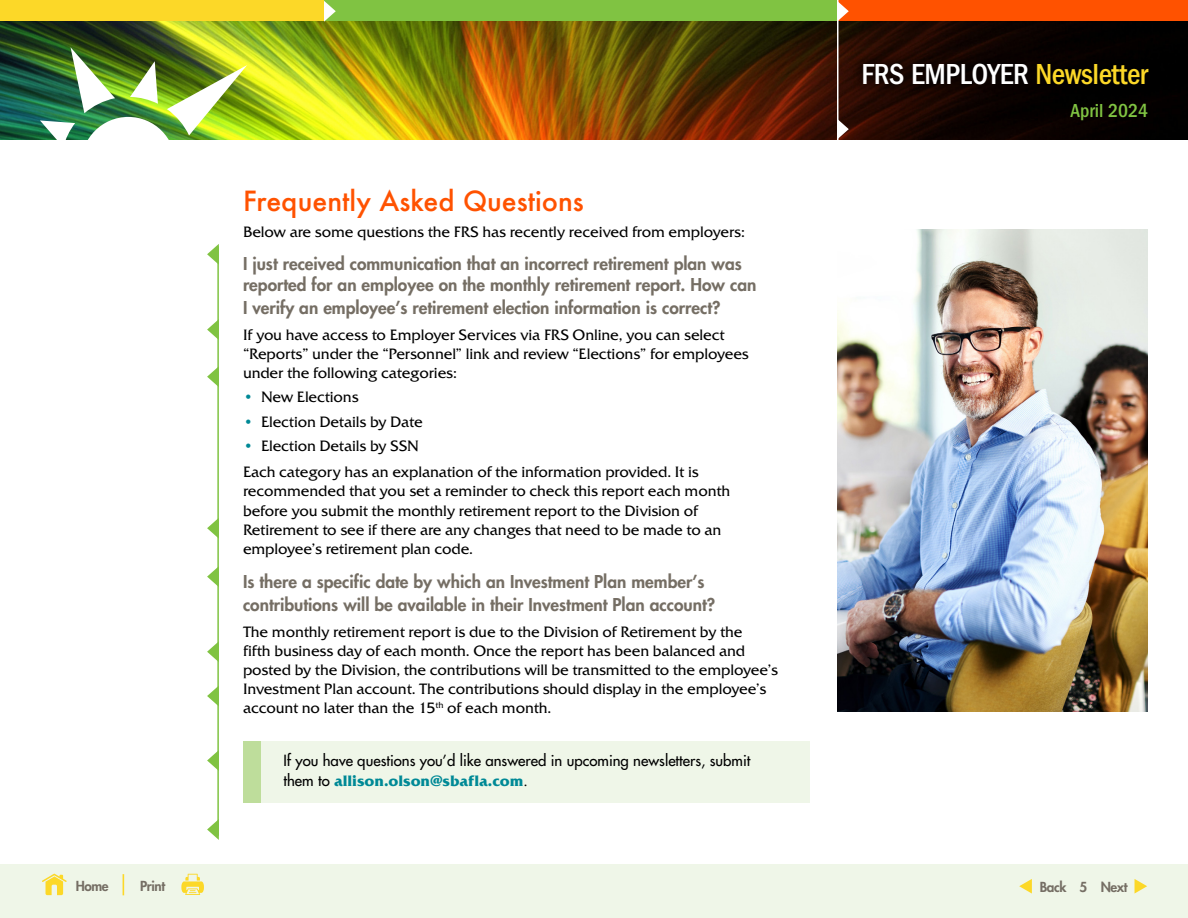
<style>
.page{position:relative;width:1188px;height:918px;background:#fff}
.page>*{position:absolute;margin:0;border:0;box-sizing:border-box;transform-origin:0 0}
.t1{font:500 condensed 30px "Franklin Gothic";letter-spacing:-.015em;color:#fff}
.t2{font:500 27px "Futura";color:#ff5200}
.t3{font:500 condensed 19.5px "Franklin Gothic";color:#80c342}
.t4{font:800 17.25px/21.8px "Futura";color:#756e64}
.t5{font:15px/19.2px "Friz Quadrata";letter-spacing:-.01em;color:#000}
.t6{font:15px "Futura";color:#000}
.t7{font:700 15px "Friz Quadrata";color:#008996}
.t8{font:800 13.5px "Futura";letter-spacing:-.03em;color:#756e64}
.s1{color:#008996}
.s2{font-family:"Futura";font-weight:400;color:#000}
.s3{color:#fcd828}
</style>
<div class="page">
<img style="left:0;top:21px;width:1188px;height:119px">
<div style="left:0;top:0;width:329px;height:21px;background:#fcd828"></div>
<div style="left:324px;top:0;width:518px;height:21px;background:#80c342"></div>
<div style="left:838px;top:0;width:350px;height:21px;background:#ff5200"></div>
<svg style="left:324px;top:1px;width:12px;height:21px"></svg>
<svg style="left:838px;top:1px;width:11px;height:21px"></svg>
<svg style="left:838px;top:119px;width:11px;height:21px"></svg>
<hr style="left:837px;top:0;width:1px;height:153px;background:#fff">
<svg style="left:853px;top:54px;width:305px;height:40px;background:#0b0200"></svg>
<svg style="left:130px;top:61px;width:28px;height:43px"></svg>
<svg style="left:71px;top:47px;width:44px;height:66px"></svg>
<img style="left:167px;top:65px;width:80px;height:70px">
<svg style="left:40px;top:120px;width:35px;height:20px"></svg>
<div style="left:81px;top:117px;width:94px;height:94px;background:#fff;border-radius:50%"></div>
<div style="left:243px;top:741px;width:567px;height:62px;background:#eff6e8"></div>
<div style="left:243px;top:741px;width:18px;height:62px;background:#bedd9b"></div>
<img style="left:837px;top:230px;width:310px;height:482px">
<div style="left:0;top:864px;width:1188px;height:54px;background:#eff6e8"></div>
<svg style="left:123px;top:874px;width:1px;height:21px"></svg>
<svg style="left:181px;top:874px;width:23px;height:21px"></svg>
<svg style="left:42px;top:874px;width:25px;height:21px"></svg>
<svg style="left:1019px;top:879px;width:13px;height:15px"></svg>
<svg style="left:1135px;top:879px;width:12px;height:15px"></svg>
<svg style="left:207px;top:244px;width:12px;height:19px"></svg>
<hr style="left:217px;top:246px;width:2px;height:590px;background:#80c342">
<svg style="left:207px;top:566px;width:12px;height:21px"></svg>
<svg style="left:207px;top:641px;width:12px;height:21px"></svg>
<svg style="left:207px;top:686px;width:11px;height:20px"></svg>
<svg style="left:207px;top:750px;width:12px;height:21px"></svg>
<svg style="left:207px;top:319px;width:12px;height:21px"></svg>
<svg style="left:207px;top:819px;width:12px;height:21px"></svg>
<svg style="left:207px;top:366px;width:12px;height:21px"></svg>
<svg style="left:207px;top:518px;width:12px;height:21px"></svg>
<h2 class="t2" style="left:243px;top:183px;width:342px">Frequently Asked Questions</h2>
<p class="t5" style="left:243px;top:222px;width:503px">Below are some questions the FRS has recently received from employers:</p>
<p class="t4" style="left:243px;top:253px;width:515px">I just received communication that an incorrect retirement plan was reported for an employee on the monthly retirement report. How can<br>I verify an employee’s retirement election information is correct?</p>
<p class="t5" style="left:243px;top:325px;width:507px">If you have access to Employer Services via FRS Online, you can select “Reports” under the “Personnel” link and review “Elections” for employees under the following categories:</p>
<p class="t5" style="left:243px;top:388px;width:117px"><span class="s1">•</span> New Elections</p>
<p class="t5" style="left:243px;top:412px;width:181px"><span class="s1">•</span> Election Details by Date</p>
<p class="t5" style="left:243px;top:433px;width:457px;line-height:25.8px"><span class="s1">•</span> Election Details by SSN<br>Each category has an explanation of the information provided. It is</p>
<p class="t5" style="left:243px;top:482px;width:489px">recommended that you set a reminder to check this report each month before you submit the monthly retirement report to the Division of Retirement to see if there are any changes that need to be made to an employee’s retirement plan code.</p>
<p class="t4" style="left:243px;top:571px;width:474px;line-height:22.5px">Is there a specific date by which an Investment Plan member’s contributions will be available in their Investment Plan account?</p>
<p class="t5" style="left:243px;top:622px;width:537px">The monthly retirement report is due to the Division of Retirement by the<br>fifth business day of each month. Once the report has been balanced and posted by the Division, the contributions will be transmitted to the employee’s Investment Plan account. The contributions should display in the employee’s account no later than the 15<sup>th</sup> of each month.</p>
<p class="t6" style="left:284px;top:752px;width:469px">If you have questions you’d like answered in upcoming newsletters, submit</p>
<p class="t7" style="left:284px;top:772px;width:246px"><span class="s2">them to</span> allison.olson@sbafla.com<span class="s2">.</span></p>
<h1 class="t1" style="left:861px;top:57px;width:288px">FRS EMPLOYER <span class="s3">Newsletter</span></h1>
<h3 class="t3" style="left:1070px;top:99px;width:79px">April 2024</h3>
<p class="t8" style="left:76px;top:878px;width:34px">Home</p>
<p class="t8" style="left:140px;top:878px;width:26px">Print</p>
<p class="t8" style="left:1040px;top:878px;width:89px">Back 5 Next</p>
</div>
